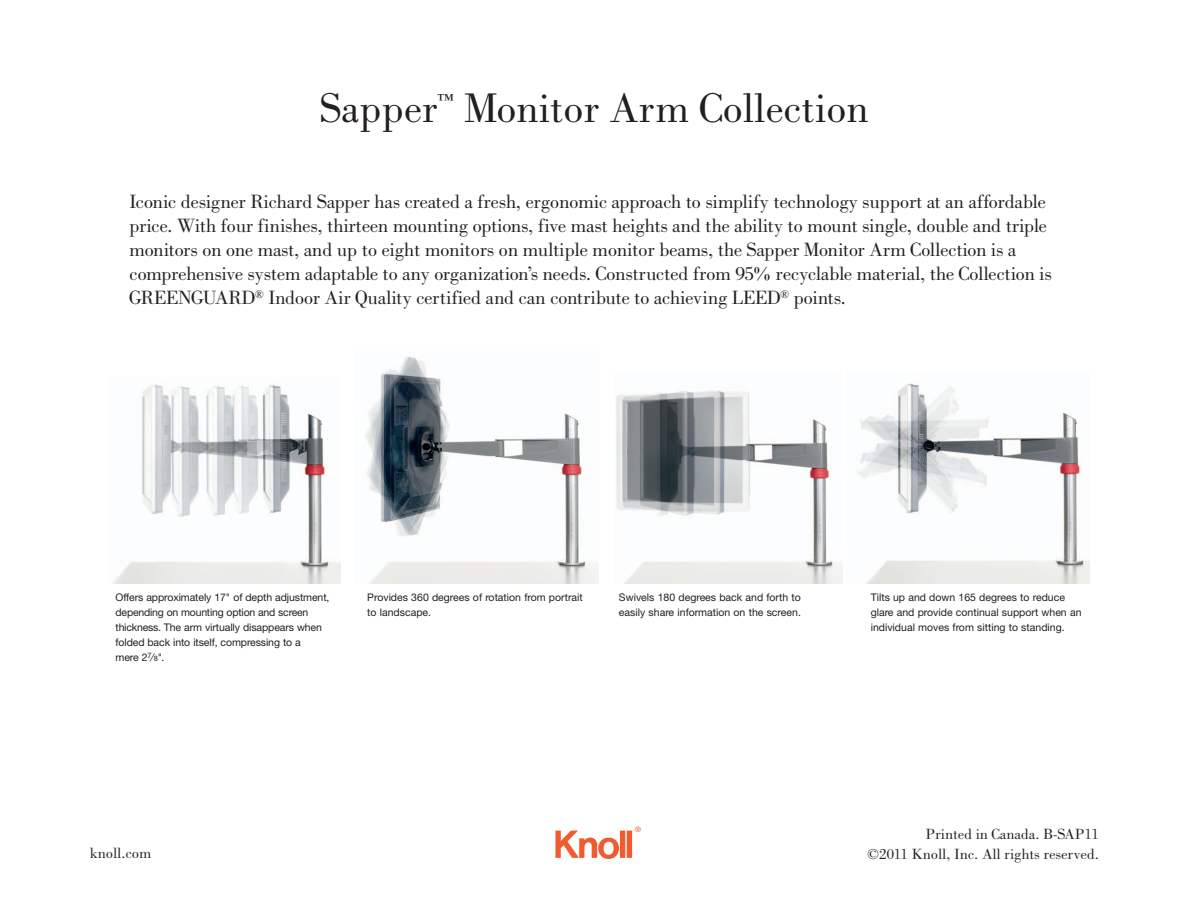
<style>
.page{position:relative;width:1188px;height:918px;background:#fff}
.page>*{position:absolute;margin:0;border:0;box-sizing:border-box;transform-origin:0 0}
.t1{font:42px "T Bodoni";color:#231f20}
.t2{font:19.5px/24px "T Bodoni";letter-spacing:-.01em;color:#231f20}
.t3{font:16.65px "T Bodoni";color:#231f20}
.t4{font:15px/19.5px "T Bodoni";color:#231f20;text-align:right}
.t5{font:10.5px/15px "Helvetica Neue";color:#231f20}
.t6{font:7.5px "Helvetica Neue";color:#f15b2e}
.s1{font-size:7.5px}
</style>
<div class="page">
<svg style="left:555px;top:831px;width:64px;height:28px"></svg>
<div style="left:620px;top:831px;width:5px;height:27px;background:#f15b2e"></div>
<div style="left:627px;top:831px;width:5px;height:27px;background:#f15b2e"></div>
<img style="left:857px;top:383px;width:233px;height:201px">
<img style="left:365px;top:356px;width:233px;height:228px">
<img style="left:112px;top:384px;width:229px;height:200px">
<img style="left:616px;top:390px;width:227px;height:194px">
<h1 class="t1" style="left:319px;top:84px;width:120px">Sapper</h1>
<p class="t3" style="left:437px;top:90px;width:18px">™</p>
<h1 class="t1" style="left:464px;top:84px;width:406px">Monitor Arm Collection</h1>
<p class="t2" style="left:129px;top:190px;width:924px">Iconic designer Richard Sapper has created a fresh, ergonomic approach to simplify technology support at an affordable price. With four finishes, thirteen mounting options, five mast heights and the ability to mount single, double and triple monitors on one mast, and up to eight monitors on multiple monitor beams, the Sapper Monitor Arm Collection is a comprehensive system adaptable to any organization’s needs. Constructed from 95% recyclable material, the Collection is GREENGUARD<sup>®</sup> Indoor Air Quality certified and can contribute to achieving LEED<sup>®</sup> points.</p>
<p class="t5" style="left:116px;top:589px;width:215px">Offers approximately 17" of depth adjustment, depending on mounting option and screen thickness. The arm virtually disappears when folded back into itself, compressing to a<br>mere 2<sup>7</sup>⁄<span class="s1">8</span>".</p>
<p class="t5" style="left:367px;top:589px;width:217px">Provides 360 degrees of rotation from portrait to landscape.</p>
<p class="t5" style="left:619px;top:589px;width:183px">Swivels 180 degrees back and forth to easily share information on the screen.</p>
<p class="t5" style="left:871px;top:589px;width:212px">Tilts up and down 165 degrees to reduce glare and provide continual support when an individual moves from sitting to standing.</p>
<p class="t4" style="left:90px;top:843px;width:63px">knoll.com</p>
<p class="t6" style="left:635px;top:825px;width:7px">®</p>
<p class="t4" style="left:867px;top:824px;width:233px">Printed in Canada. B-SAP11<br>©2011 Knoll, Inc. All rights reserved.</p>
</div>
